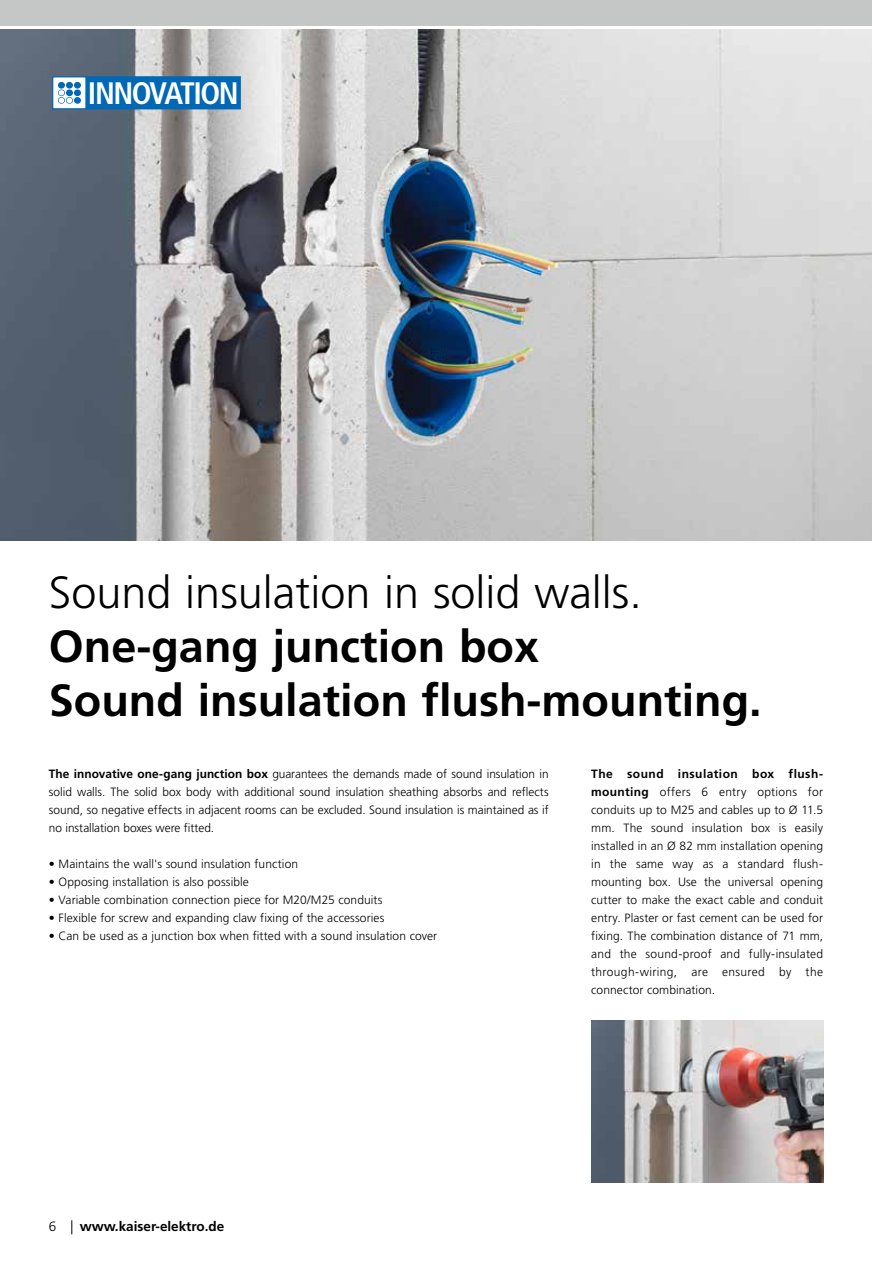
<style>
.page{position:relative;width:872px;height:1263px;background:#fff}
.page>*{position:absolute;margin:0;border:0;box-sizing:border-box;transform-origin:0 0}
.t1{font:700 45px/54px "Frutiger LT Std";color:#000}
.t2{font:300 45px "Frutiger LT Std";color:#000}
.t3{font:700 condensed 31.05px "Frutiger LT Std";letter-spacing:-.05em;color:#fff}
.t4{font:700 13.5px "Frutiger LT Std";color:#000}
.t5{font:300 13.5px "Frutiger LT Std";color:#000}
.t6{font:300 12px/18px "Frutiger LT Std";letter-spacing:.005em;color:#000;text-align:justify}
.s1{font-weight:700}
</style>
<div class="page">
<div style="left:0;top:0;width:872px;height:26px;background:#c5c6c6"></div>
<img style="left:0;top:30px;width:872px;height:510px">
<img style="left:591px;top:1020px;width:232px;height:162px">
<div style="left:53px;top:77px;width:33px;height:32px;background:#fff"></div>
<div style="left:52px;top:76px;width:35px;height:33px;border:1px solid #0068b4"></div>
<div style="left:86px;top:77px;width:154px;height:32px;background:#0068b4"></div>
<div style="left:86px;top:76px;width:155px;height:33px;border:1px solid #0068b4"></div>
<svg style="left:58px;top:89px;width:15px;height:15px"></svg>
<div style="left:66px;top:89px;width:7px;height:7px;background:#0068b4;border-radius:50%"></div>
<div style="left:74px;top:89px;width:7px;height:7px;background:#0068b4;border-radius:50%"></div>
<div style="left:66px;top:82px;width:7px;height:7px;background:#0068b4;border-radius:50%"></div>
<div style="left:74px;top:82px;width:7px;height:7px;background:#0068b4;border-radius:50%"></div>
<div style="left:58px;top:82px;width:7px;height:7px;background:#0068b4;border-radius:50%"></div>
<div style="left:74px;top:97px;width:7px;height:7px;background:#0068b4;border-radius:50%"></div>
<svg style="left:71px;top:1220px;width:1px;height:14px"></svg>
<h2 class="t3" style="left:88px;top:75px;width:152px">INNOVATION</h2>
<h1 class="t2" style="left:49px;top:567px;width:594px">Sound insulation in solid walls.</h1>
<h1 class="t1" style="left:49px;top:619px;width:714px">One-gang junction box<br>Sound insulation flush-mounting.</h1>
<p class="t6" style="left:49px;top:765px;width:501px"><span class="s1">The innovative one-gang junction box</span> guarantees the demands made of sound insulation in solid walls. The solid box body with additional sound insulation sheathing absorbs and reflects sound, so negative effects in adjacent rooms can be excluded. Sound insulation is maintained as if no installation boxes were fitted.</p>
<p class="t6" style="left:49px;top:855px;width:251px">• Maintains the wall's sound insulation function</p>
<p class="t6" style="left:49px;top:873px;width:201px">• Opposing installation is also possible</p>
<p class="t6" style="left:49px;top:891px;width:335px">• Variable combination connection piece for M20/M25 conduits</p>
<p class="t6" style="left:49px;top:909px;width:337px">• Flexible for screw and expanding claw fixing of the accessories</p>
<p class="t6" style="left:49px;top:927px;width:390px">• Can be used as a junction box when fitted with a sound insulation cover</p>
<p class="t6" style="left:591px;top:765px;width:233px"><span class="s1">The sound insulation box flush&shy;mounting</span> offers 6 entry options for conduits up to M25 and cables up to Ø 11.5 mm. The sound insulation box is easily installed in an Ø 82 mm installation opening in the same way as a standard flush&shy;mounting box. Use the universal opening cutter to make the exact cable and conduit entry. Plaster or fast cement can be used for fixing. The combination distance of 71 mm, and the sound-proof and fully-insulated through-wiring, are ensured by the connector combination.</p>
<p class="t5" style="left:49px;top:1219px;width:9px">6</p>
<p class="t4" style="left:80px;top:1219px;width:146px">www.kaiser-elektro.de</p>
</div>
